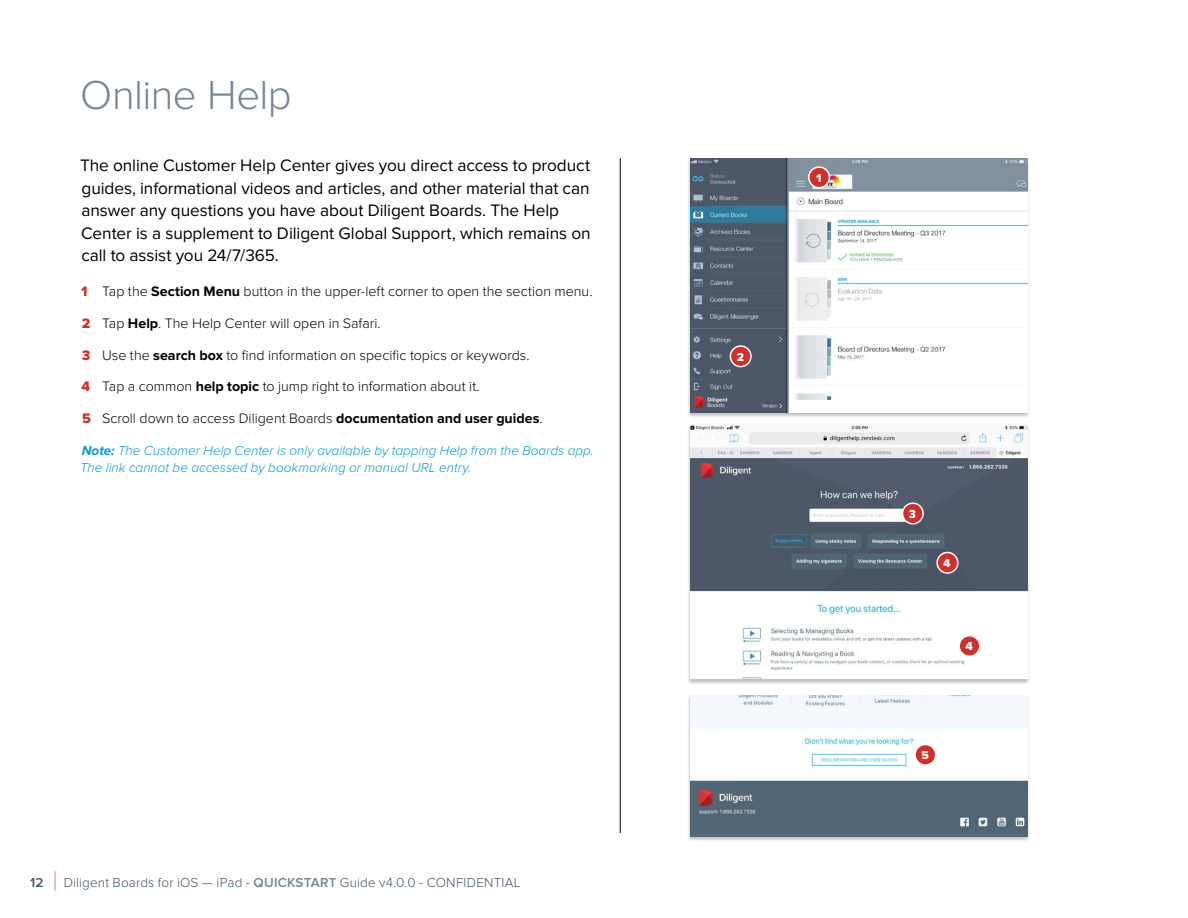
<style>
.page{position:relative;width:1188px;height:918px;background:#fff}
.page>*{position:absolute;margin:0;border:0;box-sizing:border-box;transform-origin:0 0}
.t1{font:300 42px "Proxima Nova";letter-spacing:-.015em;color:#768693}
.t2{font:17.25px/22.5px "Proxima Nova";letter-spacing:-.005em;color:#000}
.t3{font:300 14.25px "Proxima Nova";color:#000}
.t4{font:italic 300 13.5px/16.5px "Proxima Nova";color:#079bd7}
.t5{font:300 13.5px "Proxima Nova";letter-spacing:.01em;color:#435465}
.t6{font:12px "Proxima Nova Extrabld";color:#fff}
.s1{font-family:"Proxima Nova Extrabld";font-weight:400;color:#d02f2b}
.s2{font-weight:700}
.s3{font-weight:600}
.s4{font-size:27px;color:#d02f2b}
.s5{font-weight:600;color:#768693}
</style>
<div class="page">
<div style="left:687px;top:158px;width:343px;height:261px;background:#000;opacity:.25"></div>
<img style="left:690px;top:158px;width:337px;height:255px">
<div style="left:687px;top:695px;width:343px;height:147px;background:#000;opacity:.25"></div>
<img style="left:690px;top:695px;width:337px;height:141px">
<div style="left:687px;top:425px;width:343px;height:260px;background:#000;opacity:.25"></div>
<img style="left:690px;top:425px;width:337px;height:254px">
<div style="left:809px;top:167px;width:20px;height:21px;background:#d02f2b;border-radius:50%"></div>
<div style="left:808px;top:166px;width:22px;height:22px;border:2px solid #fff;border-radius:50%"></div>
<div style="left:730px;top:346px;width:21px;height:21px;background:#d02f2b;border-radius:50%"></div>
<div style="left:730px;top:345px;width:22px;height:22px;border:2px solid #fff;border-radius:50%"></div>
<div style="left:915px;top:744px;width:21px;height:21px;background:#d02f2b;border-radius:50%"></div>
<div style="left:914px;top:744px;width:22px;height:22px;border:2px solid #fff;border-radius:50%"></div>
<div style="left:937px;top:552px;width:21px;height:21px;background:#d02f2b;border-radius:50%"></div>
<div style="left:936px;top:552px;width:22px;height:22px;border:2px solid #fff;border-radius:50%"></div>
<div style="left:903px;top:503px;width:20px;height:21px;background:#d02f2b;border-radius:50%"></div>
<div style="left:902px;top:502px;width:22px;height:23px;border:2px solid #fff;border-radius:50%"></div>
<div style="left:959px;top:636px;width:21px;height:20px;background:#d02f2b;border-radius:50%"></div>
<div style="left:958px;top:635px;width:23px;height:22px;border:2px solid #fff;border-radius:50%"></div>
<hr style="left:620px;top:158px;width:1px;height:675px;background:#000">
<h1 class="t1" style="left:80px;top:71px;width:213px">Online Help</h1>
<p class="t2" style="left:80px;top:155px;width:512px">The online Customer Help Center gives you direct access to product guides, informational videos and articles, and other material that can answer any questions you have about Diligent Boards. The Help Center is a supplement to Diligent Global Support, which remains on call to assist you 24/7/365.</p>
<p class="t3" style="left:81px;top:283px;width:513px"><span class="s1">1</span> Tap the <span class="s2">Section Menu</span> button in the upper-left corner to open the section menu.</p>
<p class="t3" style="left:82px;top:315px;width:300px"><span class="s1">2</span> Tap <span class="s2">Help</span>. The Help Center will open in Safari.</p>
<p class="t3" style="left:82px;top:347px;width:450px"><span class="s1">3</span> Use the <span class="s2">search box</span> to find information on specific topics or keywords.</p>
<p class="t3" style="left:81px;top:378px;width:400px"><span class="s1">4</span> Tap a common <span class="s2">help topic</span> to jump right to information about it.</p>
<p class="t3" style="left:82px;top:410px;width:462px"><span class="s1">5</span> Scroll down to access Diligent Boards <span class="s2">documentation and user guides</span>.</p>
<p class="t4" style="left:80px;top:443px;width:515px"><span class="s2">Note:</span> The Customer Help Center is only available by tapping Help from the Boards app.<br>The link cannot be accessed by bookmarking or manual URL entry.</p>
<p class="t5" style="left:30px;top:874px;width:492px"><span class="s3">12</span> <span class="s4">|</span> Diligent Boards for iOS — iPad - <span class="s5">QUICKSTART</span> Guide v4.0.0 - CONFIDENTIAL</p>
<p class="t6" style="left:737px;top:350px;width:9px">2</p>
<p class="t6" style="left:816px;top:171px;width:7px">1</p>
<p class="t6" style="left:909px;top:507px;width:9px">3</p>
<p class="t6" style="left:943px;top:556px;width:9px">4</p>
<p class="t6" style="left:965px;top:639px;width:9px">4</p>
<p class="t6" style="left:921px;top:748px;width:9px">5</p>
</div>
